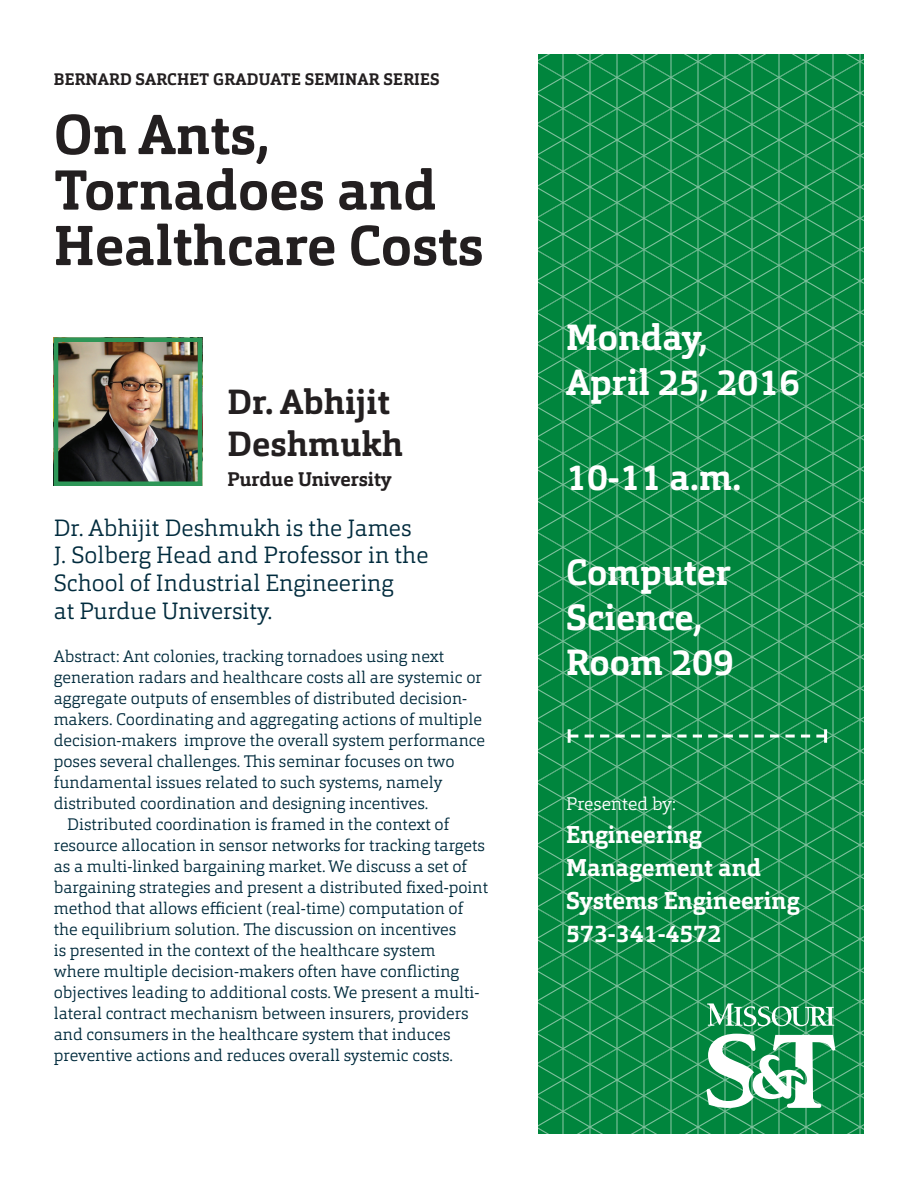
<style>
.page{position:relative;width:918px;height:1188px;background:#fff}
.page>*{position:absolute;margin:0;border:0;box-sizing:border-box;transform-origin:0 0}
.Headline{font:700 55.5px/55.5px "Orgon Slab";color:#231f20}
.Details-white{font:700 36px/45px "Orgon Slab";color:#fff}
.Subhead{font:700 34.5px/41.4px "Orgon Slab";color:#231f20}
.Host_name-white{font:700 24px/33px "Orgon Slab";color:#fff}
.Web_address-368{font:700 24px "Orgon Slab";color:#fff}
.Body_Copy-1{font:300 23.25px/27.8px "Orgon Slab";color:#002b3d}
.Subhead-2{font:700 19.5px "Orgon Slab";letter-spacing:-.005em;color:#231f20}
.Presented_by-_white{font:300 18px "Orgon Slab";color:#fff}
.Body_Copy-1-2{font:300 16.5px/21px "Orgon Slab";color:#002b3d}
.t1{font:700 16.5px "Orgon Slab";letter-spacing:.01em;color:#231f20}
</style>
<div class="page">
<img style="left:59px;top:343px;width:138px;height:138px">
<div style="left:54px;top:338px;width:148px;height:148px;border:4px solid #2d9657"></div>
<svg style="left:538px;top:54px;width:326px;height:1080px;background:#0f8c48"></svg>
<svg style="left:571px;top:735px;width:253px;height:3px"></svg>
<hr style="left:824px;top:729px;width:3px;height:14px;background:#fff">
<hr style="left:568px;top:729px;width:3px;height:14px;background:#fff">
<svg style="left:707px;top:1003px;width:127px;height:23px"></svg>
<svg style="left:706px;top:1034px;width:129px;height:74px"></svg>
<p class="t1" style="left:54px;top:69px;width:387px">BERNARD SARCHET GRADUATE SEMINAR SERIES</p>
<p class="Headline" style="left:54px;top:107px;width:431px">On Ants,<br>Tornadoes and<br>Healthcare Costs</p>
<p class="Subhead" style="left:228px;top:382px;width:177px">Dr. Abhijit<br>Deshmukh</p>
<p class="Subhead-2" style="left:228px;top:467px;width:166px">Purdue University</p>
<p class="Body_Copy-1" style="left:54px;top:513px;width:376px">Dr. Abhijit Deshmukh is the James<br>J. Solberg Head and Professor in the<br>School of Industrial Engineering<br>at Purdue University.</p>
<p class="Body_Copy-1-2" style="left:54px;top:646px;width:433px">Abstract: Ant colonies, tracking tornadoes using next generation radars and healthcare costs all are systemic or aggregate outputs of ensembles of distributed decision&shy;makers. Coordinating and aggregating actions of multiple decision-makers improve the overall system performance poses several challenges. This seminar focuses on two fundamental issues related to such systems, namely distributed coordination and designing incentives.</p>
<p class="Body_Copy-1-2" style="left:54px;top:814px;width:436px;text-indent:14px">Distributed coordination is framed in the context of resource allocation in sensor networks for tracking targets as a multi-linked bargaining market. We discuss a set of bargaining strategies and present a distributed fixed-point method that allows efficient (real-time) computation of the equilibrium solution. The discussion on incentives<br>is presented in the context of the healthcare system<br>where multiple decision-makers often have conflicting objectives leading to additional costs. We present a multi&shy;lateral contract mechanism between insurers, providers and consumers in the healthcare system that induces preventive actions and reduces overall systemic costs.</p>
<p class="Details-white" style="left:566px;top:315px;width:236px">Monday,<br>April 25, 2016</p>
<p class="Details-white" style="left:566px;top:455px;width:177px">10-11 a.m.</p>
<p class="Details-white" style="left:566px;top:550px;width:169px">Computer<br>Science,<br>Room 209</p>
<p class="Presented_by-_white" style="left:566px;top:793px;width:111px">Presented by:</p>
<p class="Host_name-white" style="left:566px;top:818px;width:235px">Engineering<br>Management and<br>Systems Engineering</p>
<p class="Web_address-368" style="left:566px;top:919px;width:157px">573-341-4572</p>
</div>
